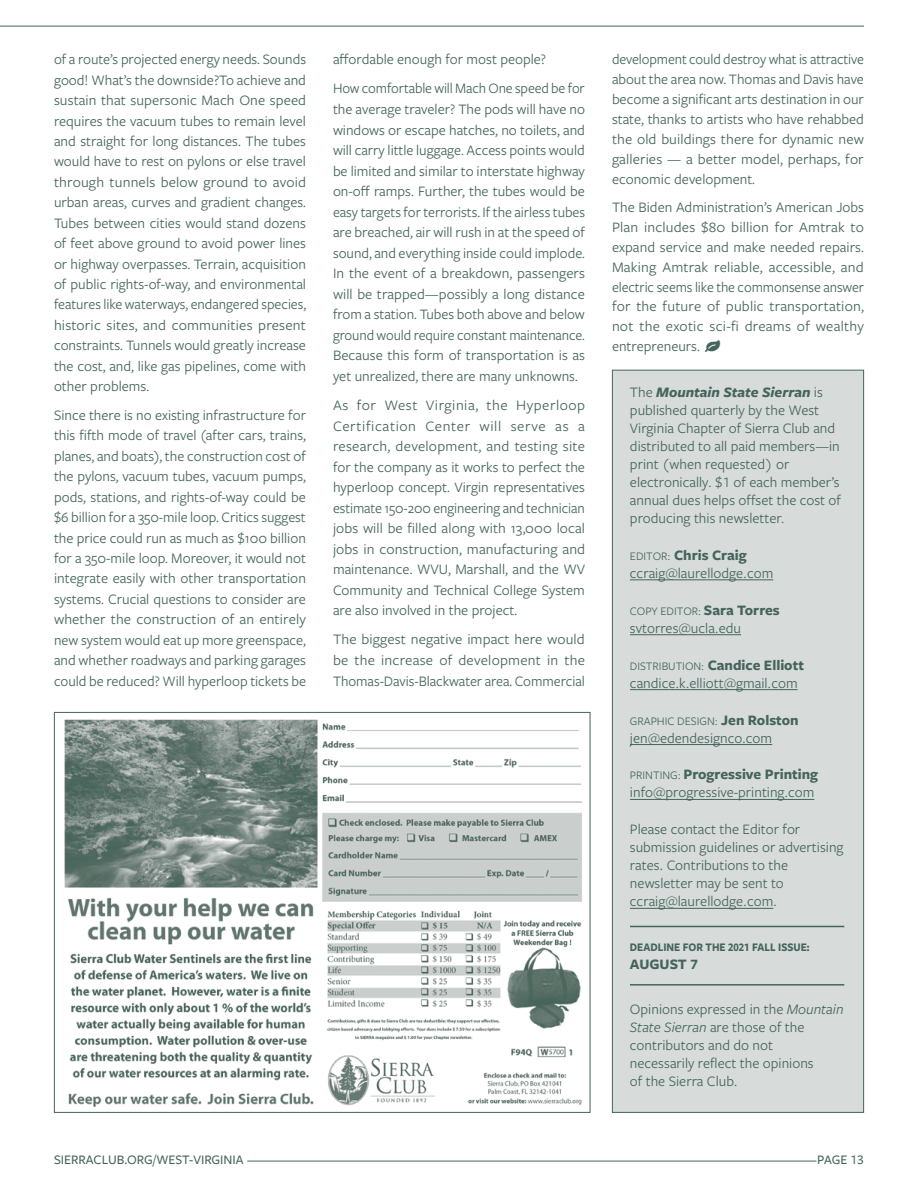
<style>
.page{position:relative;width:918px;height:1188px;background:#fff}
.page>*{position:absolute;margin:0;border:0;box-sizing:border-box;transform-origin:0 0}
.t1{font:15px/20.4px "Freight Sans Pro";color:#45645b;text-align:justify}
.t2{font:700 15px "Freight Sans Pro";color:#45645b}
.t3{font:500 13.5px "Freight Sans Pro";color:#45645b}
.t4{font:12px "Freight Sans Pro";color:#45645b}
.t5{font:700 12px "Freight Sans Pro";color:#45645b;scale:.9 1}
.s1{font-weight:700;font-style:italic}
.s2{font-size:12px}
.s3{font-weight:700}
.s4{font-weight:700;font-size:15px}
.s5{font-style:italic}
</style>
<div class="page">
<hr style="left:247px;top:1161px;width:569px;height:1px;background:#45645b">
<hr style="left:0;top:26px;width:864px;height:1px;background:#45645b">
<img style="left:64px;top:719px;width:518px;height:388px">
<div style="left:612px;top:370px;width:252px;height:743px;background:#d7dcdb;border:1px solid #45645b"></div>
<hr style="left:630px;top:580px;width:143px;height:1px;background:#45645b">
<hr style="left:630px;top:634px;width:111px;height:1px;background:#45645b">
<hr style="left:630px;top:689px;width:168px;height:1px;background:#45645b">
<hr style="left:630px;top:744px;width:142px;height:1px;background:#45645b">
<hr style="left:630px;top:799px;width:184px;height:1px;background:#45645b">
<hr style="left:630px;top:908px;width:143px;height:1px;background:#45645b">
<hr style="left:630px;top:984px;width:214px;height:2px;background:#45645b">
<hr style="left:630px;top:926px;width:214px;height:1px;background:#45645b">
<p class="t1" style="left:54px;top:49px;width:254px">of a route’s projected energy needs. Sounds good! What’s the downside?To achieve and sustain that supersonic Mach One speed requires the vacuum tubes to remain level and straight for long distances. The tubes would have to rest on pylons or else travel through tunnels below ground to avoid urban areas, curves and gradient changes.<br>Tubes between cities would stand dozens of feet above ground to avoid power lines or highway overpasses. Terrain, acquisition of public rights-of-way, and environmental features like waterways, endangered species, historic sites, and communities present constraints. Tunnels would greatly increase the cost, and, like gas pipelines, come with other problems.</p>
<p class="t1" style="left:54px;top:404px;width:254px">Since there is no existing infrastructure for this fifth mode of travel (after cars, trains, planes, and boats), the construction cost of the pylons, vacuum tubes, vacuum pumps, pods, stations, and rights-of-way could be $6 billion for a 350-mile loop. Critics suggest the price could run as much as $100 billion for a 350-mile loop. Moreover, it would not integrate easily with other transportation systems. Crucial questions to consider are whether the construction of an entirely new system would eat up more greenspace, and whether roadways and parking garages could be reduced? Will hyperloop tickets be</p>
<p class="t1" style="left:333px;top:44px;width:253px;line-height:29.1px">affordable enough for most people?<br>How comfortable will Mach One speed be for</p>
<p class="t1" style="left:333px;top:98px;width:254px">the average traveler? The pods will have no windows or escape hatches, no toilets, and will carry little luggage. Access points would be limited and similar to interstate highway on-off ramps. Further, the tubes would be easy targets for terrorists. If the airless tubes are breached, air will rush in at the speed of sound, and everything inside could implode.<br>In the event of a breakdown, passengers will be trapped—possibly a long distance from a station. Tubes both above and below ground would require constant maintenance.<br>Because this form of transportation is as yet unrealized, there are many unknowns.</p>
<p class="t1" style="left:333px;top:394px;width:254px">As for West Virginia, the Hyperloop Certification Center will serve as a research, development, and testing site for the company as it works to perfect the hyperloop concept. Virgin representatives estimate 150-200 engineering and technician jobs will be filled along with 13,000 local jobs in construction, manufacturing and maintenance. WVU, Marshall, and the WV Community and Technical College System are also involved in the project.</p>
<p class="t1" style="left:333px;top:629px;width:254px">The biggest negative impact here would be the increase of development in the Thomas-Davis-Blackwater area. Commercial</p>
<p class="t1" style="left:612px;top:49px;width:254px;line-height:19.8px">development could destroy what is attractive about the area now. Thomas and Davis have become a significant arts destination in our state, thanks to artists who have rehabbed the old buildings there for dynamic new galleries — a better model, perhaps, for economic development.</p>
<p class="t1" style="left:612px;top:197px;width:254px;line-height:19.8px">The Biden Administration’s American Jobs Plan includes $80 billion for Amtrak to expand service and make needed repairs.<br>Making Amtrak reliable, accessible, and electric seems like the commonsense answer for the future of public transportation, not the exotic sci-fi dreams of wealthy entrepreneurs. ●</p>
<p class="t1" style="left:630px;top:382px;width:213px;line-height:18px;text-align:left">The <span class="s1">Mountain State Sierran</span> is published quarterly by the West<br>Virginia Chapter of Sierra Club and distributed to all paid members—in print (when requested) or electronically. $1 of each member’s annual dues helps offset the cost of producing this newsletter.</p>
<p class="t1" style="left:630px;top:545px;width:145px;line-height:18px"><span class="s2">EDITOR:</span> <span class="s3">Chris Craig </span>ccraig@laurellodge.com</p>
<p class="t4" style="left:630px;top:603px;width:151px">COPY EDITOR: <span class="s4">Sara Torres</span></p>
<p class="t1" style="left:630px;top:617px;width:113px">svtorres@ucla.edu</p>
<p class="t1" style="left:630px;top:655px;width:176px;line-height:18px"><span class="s2">DISTRIBUTION:</span> <span class="s3">Candice Elliott </span>candice.k.elliott@gmail.com</p>
<p class="t4" style="left:630px;top:713px;width:170px">GRAPHIC DESIGN: <span class="s4">Jen Rolston</span></p>
<p class="t1" style="left:630px;top:727px;width:144px">jen@edendesignco.com</p>
<p class="t1" style="left:630px;top:765px;width:190px;line-height:18px"><span class="s2">PRINTING:</span> <span class="s3">Progressive Printing </span>info@progressive-printing.com</p>
<p class="t1" style="left:630px;top:820px;width:215px;line-height:18px;text-align:left">Please contact the Editor for submission guidelines or advertising rates. Contributions to the newsletter may be sent to ccraig@laurellodge.com.</p>
<p class="t5" style="left:630px;top:939px;width:201px">DEADLINE FOR THE 2021 FALL ISSUE:</p>
<p class="t2" style="left:630px;top:954px;width:69px">AUGUST 7</p>
<p class="t1" style="left:630px;top:1000px;width:215px;line-height:18px;text-align:left">Opinions expressed in the <span class="s5">Mountain<br>State Sierran</span> are those of the contributors and do not<br>necessarily reflect the opinions<br>of the Sierra Club.</p>
<p class="t3" style="left:54px;top:1151px;width:191px">SIERRACLUB.ORG/WEST-VIRGINIA</p>
<p class="t3" style="left:817px;top:1151px;width:48px">PAGE 13</p>
</div>
